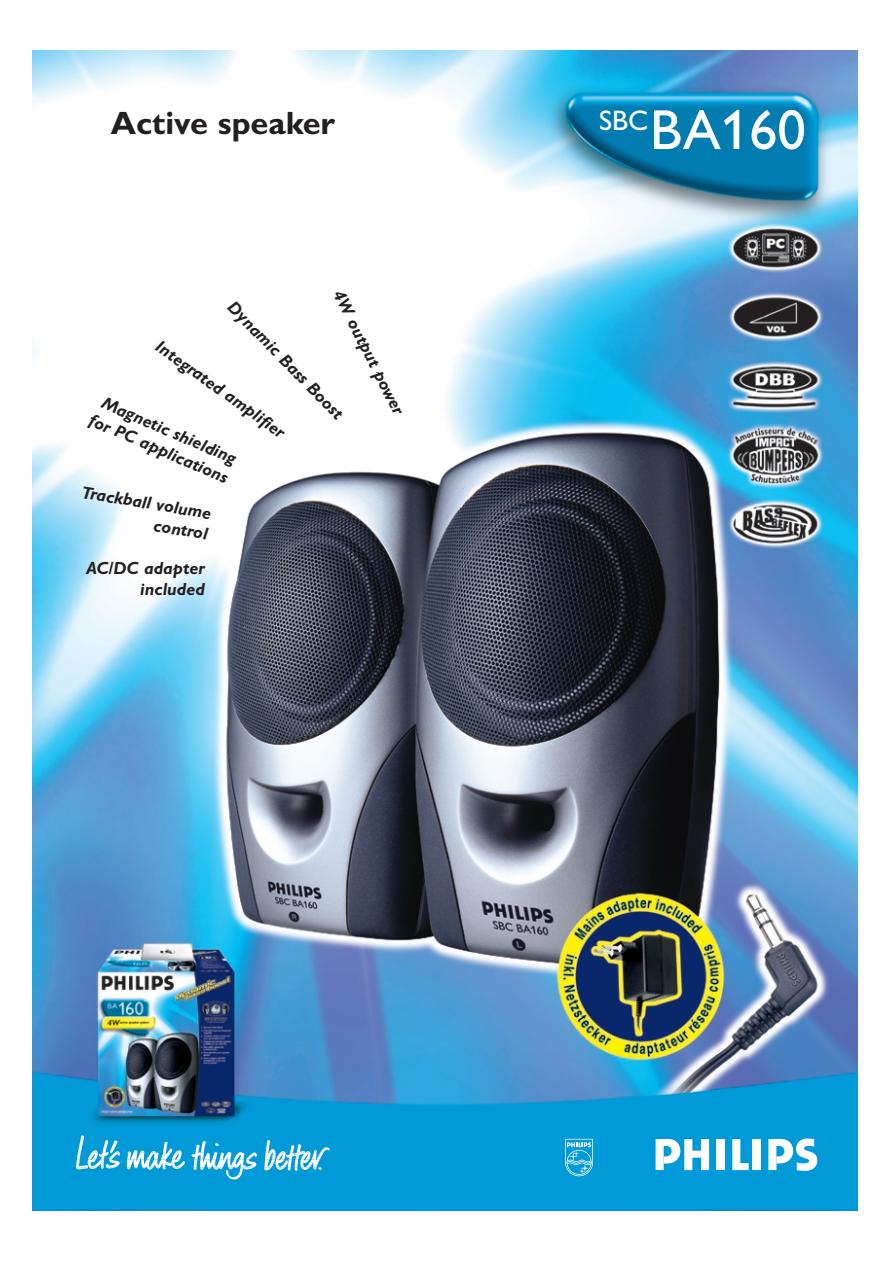
<style>
.page{position:relative;width:893px;height:1263px;background:#fff}
.page>*{position:absolute;margin:0;border:0;box-sizing:border-box;transform-origin:0 0}
.t1{font:56.7px "Gill Alt One";color:#fff}
.t2{font:700 32.4px "Gill Alt One";color:#231f20}
.t3{font:italic 700 17.55px/20.9px "Gill Alt One";color:#231f20;text-align:right}
</style>
<div class="page">
<img style="left:32px;top:50px;width:825px;height:1161px">
<svg style="left:565px;top:1139px;width:28px;height:37px"></svg>
<svg style="left:76px;top:1135px;width:254px;height:46px;background:#36afe0"></svg>
<svg style="left:768px;top:1138px;width:49px;height:33px"></svg>
<div style="left:716px;top:1139px;width:8px;height:31px;background:#fff"></div>
<div style="left:752px;top:1139px;width:8px;height:31px;background:#fff"></div>
<svg style="left:732px;top:1139px;width:16px;height:31px"></svg>
<svg style="left:655px;top:1139px;width:54px;height:31px"></svg>
<div style="left:655px;top:1146px;width:8px;height:24px;background:#fff"></div>
<h2 class="t2" style="left:111px;top:112px;width:226px">Active speaker</h2>
<h1 class="t1" style="left:599px;top:112px;width:208px"><sup>SBC</sup>BA160</h1>
<p class="t3" style="left:345px;top:288px;width:138px;rotate:63deg">4W output power</p>
<p class="t3" style="left:237px;top:298px;width:158px;rotate:46deg">Dynamic Bass Boost</p>
<p class="t3" style="left:162px;top:338px;width:156px;rotate:35deg">Integrated amplifier</p>
<p class="t3" style="left:101px;top:393px;width:151px;text-align:left;rotate:23deg">Magnetic shielding for PC applications</p>
<p class="t3" style="left:83px;top:484px;width:133px;line-height:21.3px;rotate:9deg">Trackball volume control</p>
<p class="t3" style="left:86px;top:560px;width:120px">AC/DC adapter included</p>
</div>
